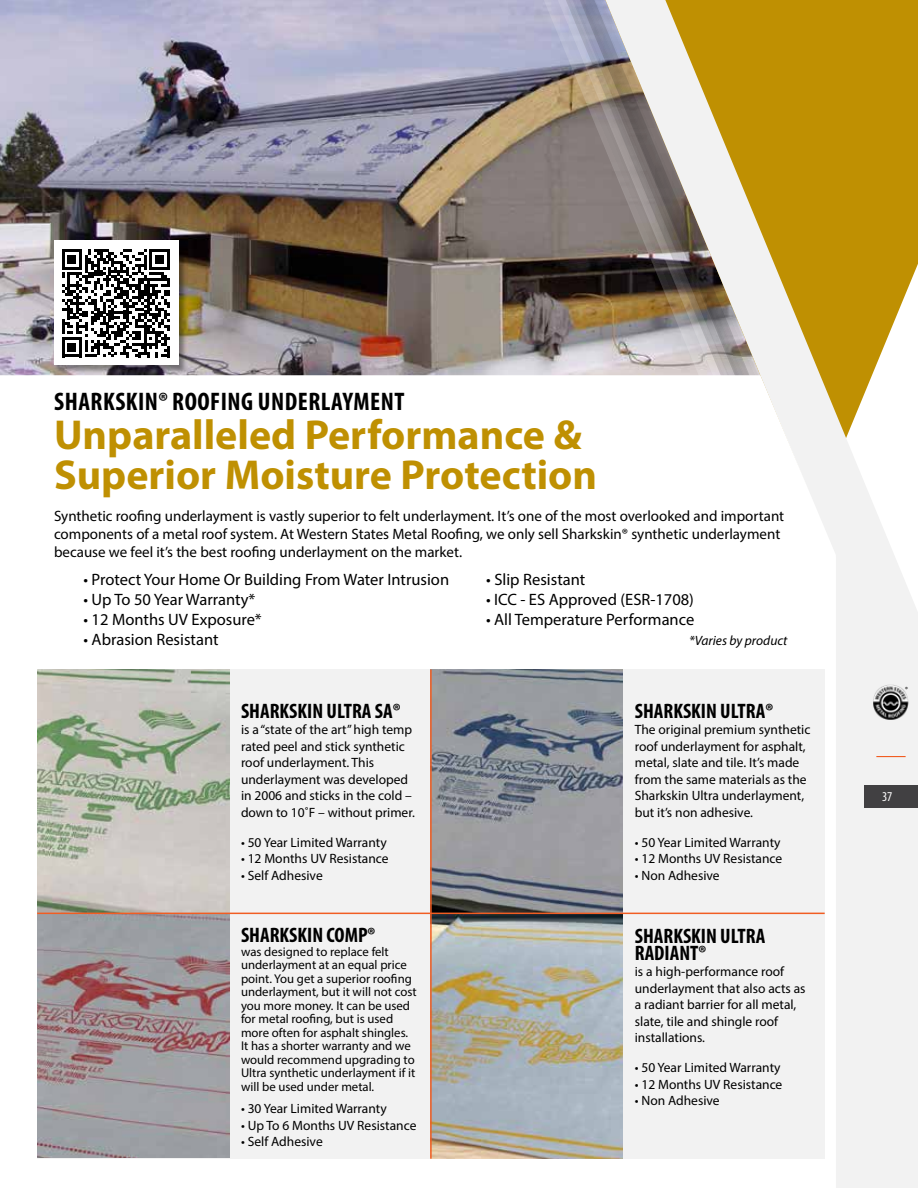
<style>
.page{position:relative;width:918px;height:1188px;background:#fff}
.page>*{position:absolute;margin:0;border:0;box-sizing:border-box;transform-origin:0 0}
.t1{font:700 42px/40.5px "Myriad Pro";color:#bf9002}
.t2{font:700 condensed 25.5px "Myriad Pro";letter-spacing:.02em;color:#000}
.t3{font:700 condensed 21px/16.5px "Myriad Pro";color:#000}
.t4{font:16.5px "Myriad Pro";color:#000}
.t5{font:15px/18px "Myriad Pro";color:#000}
.t6{font:13.5px/16.5px "Myriad Pro";color:#000}
.t7{font:italic 13.5px "Myriad Pro";color:#000}
.t8{font:condensed 13.5px "Myriad Pro";color:#fff}
.t9{font:12.75px/13.5px "Myriad Pro";color:#000}
.t10{font:condensed 7.5px "Myriad Pro";color:#000}
</style>
<div class="page">
<img style="left:0;top:0;width:447px;height:375px">
<img style="left:447px;top:0;width:158px;height:375px">
<svg style="left:605px;top:0;width:313px;height:550px"></svg>
<div style="left:836px;top:550px;width:82px;height:638px;background:#f2f2f2"></div>
<svg style="left:0;top:375px;width:836px;height:295px"></svg>
<div style="left:54px;top:241px;width:133px;height:133px;background:#000;opacity:.4"></div>
<div style="left:54px;top:241px;width:124px;height:124px;background:#fff"></div>
<svg style="left:62px;top:249px;width:108px;height:108px"></svg>
<div style="left:37px;top:670px;width:394px;height:244px;background:#f2f2f2"></div>
<img style="left:37px;top:670px;width:192px;height:243px">
<div style="left:431px;top:670px;width:394px;height:244px;background:#f2f2f2"></div>
<img style="left:432px;top:670px;width:191px;height:243px">
<div style="left:37px;top:914px;width:394px;height:245px;background:#f2f2f2"></div>
<svg style="left:37px;top:914px;width:192px;height:243px;background:#9c9296"></svg>
<div style="left:431px;top:914px;width:394px;height:245px;background:#f2f2f2"></div>
<img style="left:432px;top:914px;width:191px;height:245px">
<hr style="left:430px;top:670px;width:2px;height:489px;background:#f15d22">
<hr style="left:37px;top:913px;width:788px;height:1px;background:#f15d22">
<img style="left:874px;top:685px;width:34px;height:34px">
<hr style="left:876px;top:756px;width:30px;height:1px;background:#f15d22">
<div style="left:864px;top:785px;width:54px;height:23px;background:#414042"></div>
<h2 class="t2" style="left:54px;top:386px;width:352px">SHARKSKIN® ROOFING UNDERLAYMENT</h2>
<h1 class="t1" style="left:54px;top:413px;width:545px">Unparalleled Performance &amp;<br>Superior Moisture Protection</h1>
<p class="t5" style="left:54px;top:507px;width:732px">Synthetic roofing underlayment is vastly superior to felt underlayment. It’s one of the most overlooked and important components of a metal roof system. At Western States Metal Roofing, we only sell Sharkskin® synthetic underlayment because we feel it’s the best roofing underlayment on the market.</p>
<p class="t4" style="left:83px;top:570px;width:367px">• Protect Your Home Or Building From Water Intrusion</p>
<p class="t4" style="left:83px;top:590px;width:173px">• Up To 50 Year Warranty*</p>
<p class="t4" style="left:83px;top:609px;width:180px">• 12 Months UV Exposure*</p>
<p class="t4" style="left:83px;top:629px;width:137px">• Abrasion Resistant</p>
<h3 class="t3" style="left:241px;top:702px;width:161px">SHARKSKIN ULTRA SA®</h3>
<p class="t6" style="left:241px;top:721px;width:175px">is a “state of the art” high temp rated peel and stick synthetic roof underlayment. This underlayment was developed in 2006 and sticks in the cold – down to 10˚F – without primer.</p>
<p class="t6" style="left:241px;top:834px;width:147px">• 50 Year Limited Warranty</p>
<p class="t6" style="left:241px;top:850px;width:149px">• 12 Months UV Resistance</p>
<p class="t6" style="left:241px;top:867px;width:83px">• Self Adhesive</p>
<h3 class="t3" style="left:241px;top:927px;width:136px">SHARKSKIN COMP®</h3>
<p class="t9" style="left:241px;top:945px;width:177px">was designed to replace felt underlayment at an equal price point. You get a superior roofing underlayment, but it will not cost you more money. It can be used for metal roofing, but is used more often for asphalt shingles.<br>It has a shorter warranty and we would recommend upgrading to<br>Ultra synthetic underlayment if it will be used under metal.</p>
<p class="t6" style="left:241px;top:1100px;width:147px">• 30 Year Limited Warranty</p>
<p class="t6" style="left:241px;top:1117px;width:177px">• Up To 6 Months UV Resistance</p>
<p class="t6" style="left:241px;top:1133px;width:83px">• Self Adhesive</p>
<p class="t4" style="left:486px;top:570px;width:101px">• Slip Resistant</p>
<p class="t4" style="left:486px;top:590px;width:209px">• ICC - ES Approved (ESR-1708)</p>
<p class="t4" style="left:486px;top:609px;width:210px">• All Temperature Performance</p>
<p class="t7" style="left:689px;top:632px;width:100px">*Varies by product</p>
<h3 class="t3" style="left:635px;top:702px;width:140px">SHARKSKIN ULTRA®</h3>
<p class="t6" style="left:635px;top:721px;width:177px">The original premium synthetic roof underlayment for asphalt, metal, slate and tile. It’s made from the same materials as the<br>Sharkskin Ultra underlayment, but it’s non adhesive.</p>
<p class="t6" style="left:635px;top:834px;width:147px">• 50 Year Limited Warranty</p>
<p class="t6" style="left:635px;top:850px;width:149px">• 12 Months UV Resistance</p>
<p class="t6" style="left:635px;top:867px;width:86px">• Non Adhesive</p>
<h3 class="t3" style="left:635px;top:928px;width:132px">SHARKSKIN ULTRA<br>RADIANT®</h3>
<p class="t6" style="left:635px;top:963px;width:172px">is a high-performance roof underlayment that also acts as a radiant barrier for all metal, slate, tile and shingle roof installations.</p>
<p class="t6" style="left:635px;top:1059px;width:147px">• 50 Year Limited Warranty</p>
<p class="t6" style="left:635px;top:1076px;width:149px">• 12 Months UV Resistance</p>
<p class="t6" style="left:635px;top:1092px;width:86px">• Non Adhesive</p>
<p class="t10" style="left:905px;top:685px;width:4px">®</p>
<p class="t8" style="left:882px;top:788px;width:12px">37</p>
</div>
